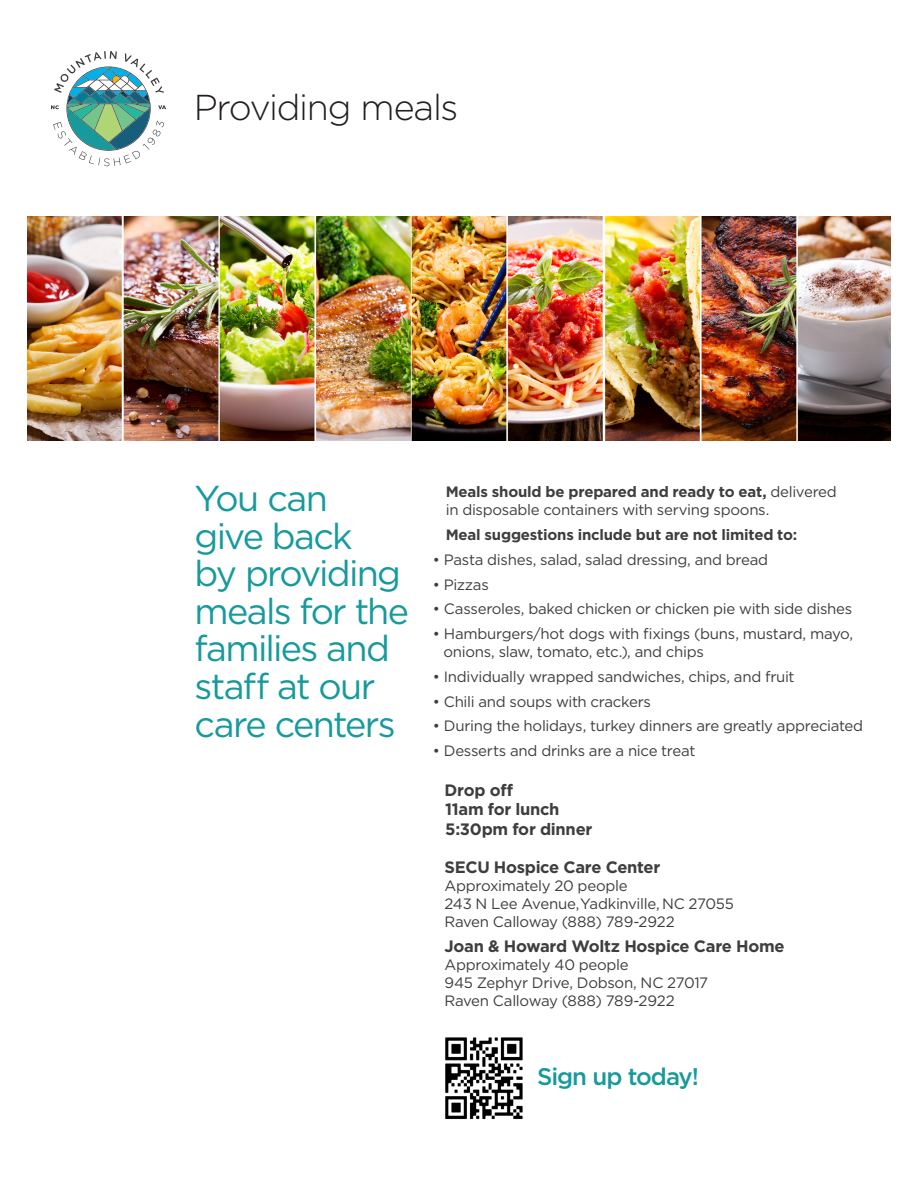
<style>
.page{position:relative;width:918px;height:1188px;background:#fff}
.page>*{position:absolute;margin:0;border:0;box-sizing:border-box;transform-origin:0 0}
.t1{font:36px/37.7px "Gotham";letter-spacing:-.045em;color:#179a9c}
.t2{font:300 36px "Gotham";letter-spacing:-.035em;color:#231f20}
.t3{font:500 24px "Gotham";letter-spacing:-.04em;color:#179a9c}
.t4{font:700 16.5px/19.5px "Gotham";letter-spacing:-.015em;color:#3e3e3f}
.t5{font:15px/18px "Gotham";letter-spacing:-.02em;color:#3e3e3f}
.t6{font:700 15px "Gotham";letter-spacing:-.015em;color:#3e3e3f}
.s1{font-weight:700}
</style>
<div class="page">
<img style="left:27px;top:217px;width:864px;height:224px">
<svg style="left:51px;top:51px;width:115px;height:115px"></svg>
<img style="left:445px;top:1037px;width:78px;height:82px">
<p class="t2" style="left:194px;top:84px;width:266px">Providing meals</p>
<p class="t1" style="left:195px;top:479px;width:216px">You can<br>give back<br>by providing meals for the families and staff at our care centers</p>
<p class="t5" style="left:446px;top:483px;width:393px"><span class="s1">Meals should be prepared and ready to eat,</span> delivered in disposable containers with serving spoons.</p>
<p class="t6" style="left:446px;top:525px;width:353px">Meal suggestions include but are not limited to:</p>
<p class="t5" style="left:433px;top:550px;width:337px">• Pasta dishes, salad, salad dressing, and bread</p>
<p class="t5" style="left:433px;top:575px;width:57px">• Pizzas</p>
<p class="t5" style="left:433px;top:600px;width:421px">• Casseroles, baked chicken or chicken pie with side dishes</p>
<p class="t5" style="left:443px;top:624px;width:411px;text-indent:-11px">• Hamburgers/hot dogs with fixings (buns, mustard, mayo, onions, slaw, tomato, etc.), and chips</p>
<p class="t5" style="left:433px;top:667px;width:363px">• Individually wrapped sandwiches, chips, and fruit</p>
<p class="t5" style="left:433px;top:692px;width:220px">• Chili and soups with crackers</p>
<p class="t5" style="left:433px;top:717px;width:432px">• During the holidays, turkey dinners are greatly appreciated</p>
<p class="t5" style="left:433px;top:741px;width:264px">• Desserts and drinks are a nice treat</p>
<p class="t4" style="left:445px;top:780px;width:149px">Drop off<br>11am for lunch<br>5:30pm for dinner</p>
<p class="t4" style="left:445px;top:857px;width:217px">SECU Hospice Care Center</p>
<p class="t5" style="left:445px;top:876px;width:291px">Approximately 20 people<br>243 N Lee Avenue, Yadkinville, NC 27055<br>Raven Calloway (888) 789-2922</p>
<p class="t4" style="left:445px;top:936px;width:342px">Joan &amp; Howard Woltz Hospice Care Home</p>
<p class="t5" style="left:445px;top:955px;width:265px">Approximately 40 people<br>945 Zephyr Drive, Dobson, NC 27017<br>Raven Calloway (888) 789-2922</p>
<p class="t3" style="left:537px;top:1061px;width:164px">Sign up today!</p>
</div>
